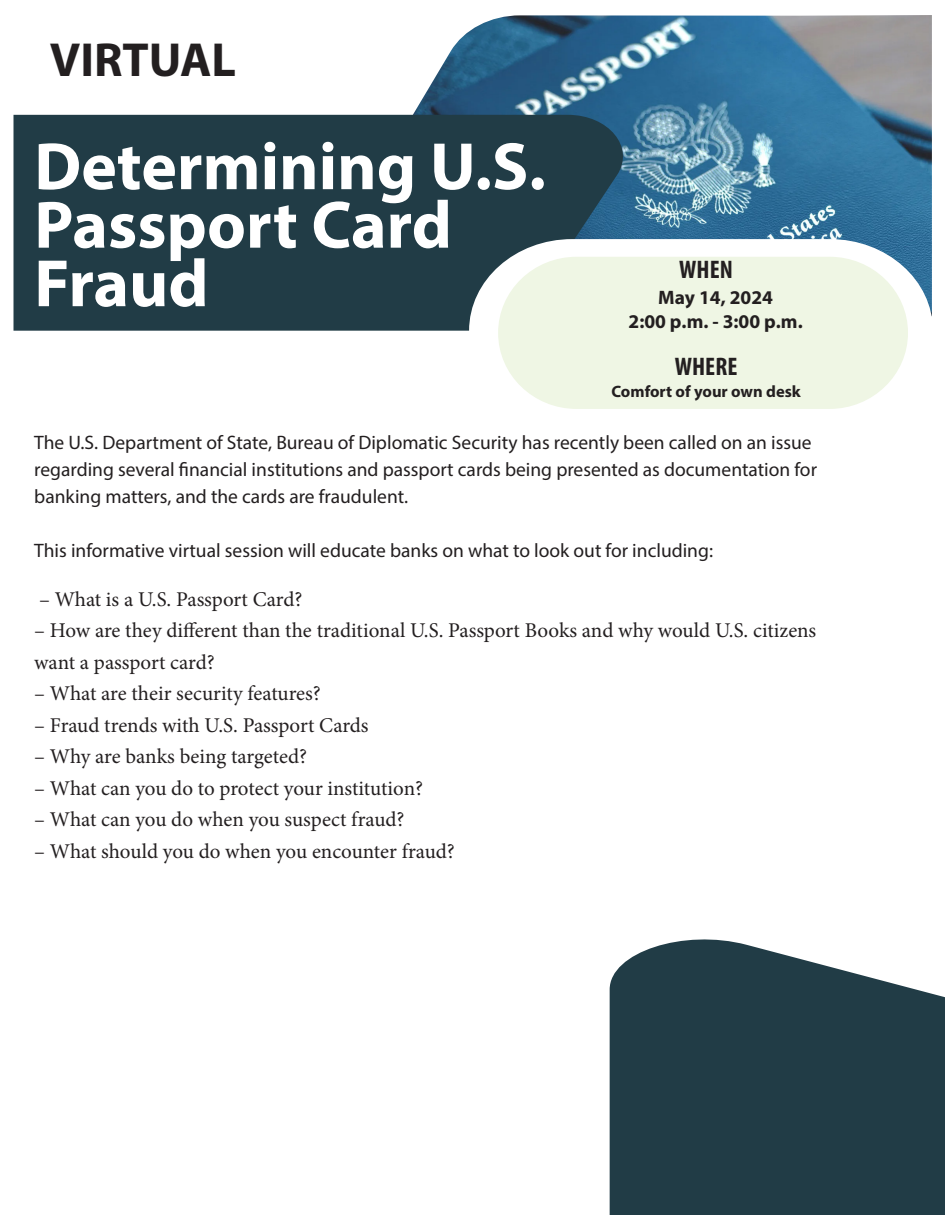
<style>
.page{position:relative;width:945px;height:1215px;background:#fff}
.page>*{position:absolute;margin:0;border:0;box-sizing:border-box;transform-origin:0 0}
.t1{font:700 67.5px/58.5px "Myriad Pro";color:#fff}
.Heading_1_-_center{font:700 48px "Myriad Pro";color:#231f20}
.Heading_1_-_center-2{font:700 condensed 25.5px "Myriad Pro";color:#231f20}
.Body_text_1_-_left{font:21px "Minion Pro";letter-spacing:-.005em;color:#231f20}
.Body_text_1_-_left-2{font:19.5px "Myriad Pro";color:#231f20}
.Heading_3_-_center{font:700 19.5px/24px "Myriad Pro";color:#231f20;text-align:center}
.Heading_3_-_center-2{font:700 16.5px "Myriad Pro";color:#231f20}
</style>
<div class="page">
<img style="left:343px;top:15px;width:589px;height:224px">
<div style="left:14px;top:115px;width:621px;height:216px;background:#213c46"></div>
<svg style="left:469px;top:239px;width:463px;height:92px"></svg>
<svg style="left:498px;top:257px;width:410px;height:152px;fill:#eff6e4"></svg>
<svg style="left:610px;top:939px;width:335px;height:276px;fill:#213c46"></svg>
<p class="Heading_1_-_center" style="left:50px;top:29px;width:188px">VIRTUAL</p>
<p class="t1" style="left:34px;top:135px;width:513px">Determining U.S.<br>Passport Card</p>
<p class="t1" style="left:34px;top:252px;width:176px">Fraud</p>
<p class="Heading_1_-_center-2" style="left:679px;top:254px;width:55px">WHEN</p>
<p class="Heading_3_-_center" style="left:629px;top:285px;width:176px">May 14, 2024<br>2:00 p.m. - 3:00 p.m.</p>
<p class="Heading_1_-_center-2" style="left:675px;top:350px;width:64px">WHERE</p>
<p class="Heading_3_-_center-2" style="left:611px;top:381px;width:191px">Comfort of your own desk</p>
<p class="Body_text_1_-_left-2" style="left:34px;top:430px;width:779px">The U.S. Department of State, Bureau of Diplomatic Security has recently been called on an issue</p>
<p class="Body_text_1_-_left-2" style="left:34px;top:457px;width:784px">regarding several financial institutions and passport cards being presented as documentation for</p>
<p class="Body_text_1_-_left-2" style="left:34px;top:484px;width:376px">banking matters, and the cards are fraudulent.</p>
<p class="Body_text_1_-_left-2" style="left:34px;top:538px;width:680px">This informative virtual session will educate banks on what to look out for including:</p>
<p class="Body_text_1_-_left" style="left:39px;top:585px;width:265px">– What is a U.S. Passport Card?</p>
<p class="Body_text_1_-_left" style="left:34px;top:616px;width:784px">– How are they different than the traditional U.S. Passport Books and why would U.S. citizens</p>
<p class="Body_text_1_-_left" style="left:34px;top:648px;width:182px">want a passport card?</p>
<p class="Body_text_1_-_left" style="left:34px;top:679px;width:288px">– What are their security features?</p>
<p class="Body_text_1_-_left" style="left:34px;top:711px;width:336px">– Fraud trends with U.S. Passport Cards</p>
<p class="Body_text_1_-_left" style="left:34px;top:742px;width:274px">– Why are banks being targeted?</p>
<p class="Body_text_1_-_left" style="left:34px;top:774px;width:390px">– What can you do to protect your institution?</p>
<p class="Body_text_1_-_left" style="left:34px;top:805px;width:372px">– What can you do when you suspect fraud?</p>
<p class="Body_text_1_-_left" style="left:34px;top:837px;width:422px">– What should you do when you encounter fraud?</p>
</div>
